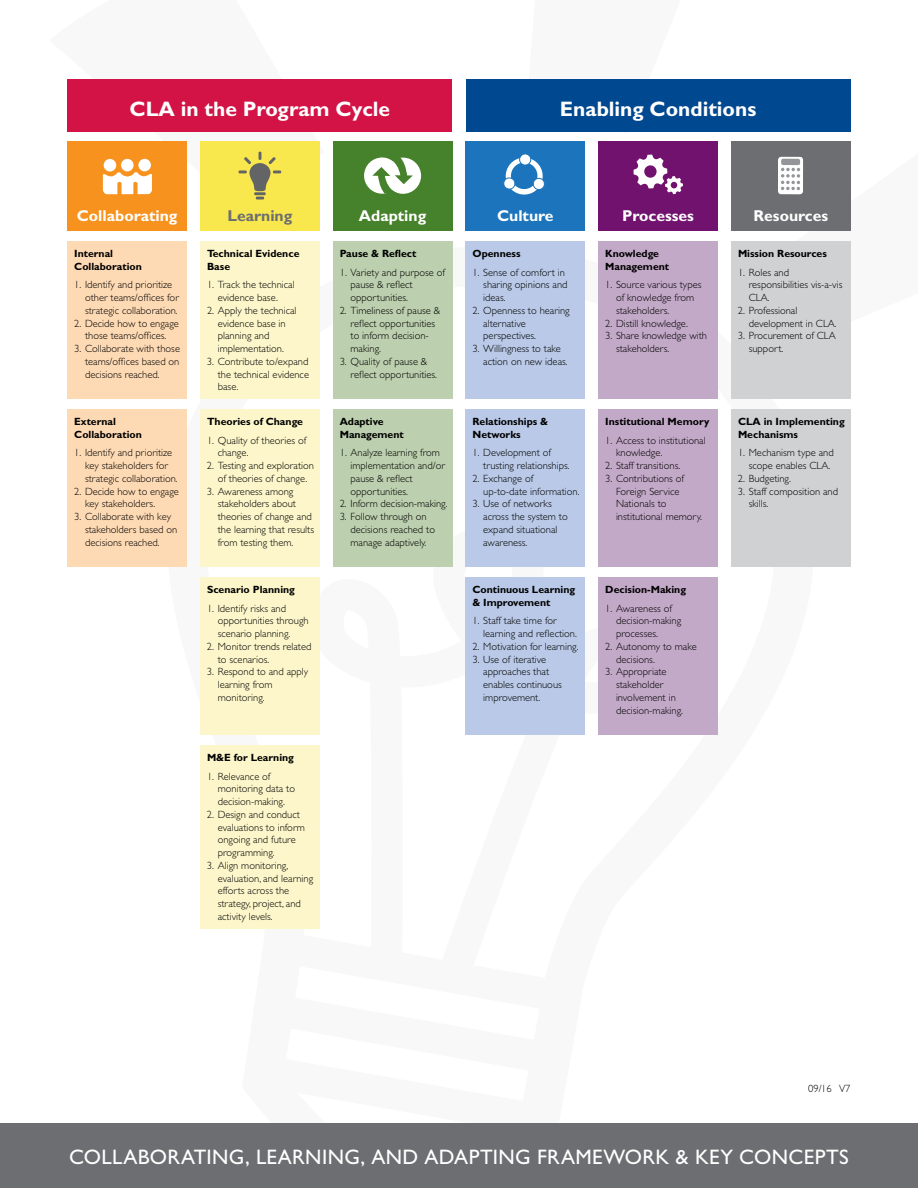
<style>
.page{position:relative;width:918px;height:1188px;background:#fff}
.page>*{position:absolute;margin:0;border:0;box-sizing:border-box;transform-origin:0 0}
.t1{font:21px "Gill Sans";letter-spacing:.015em;color:#fff}
.t2{font:700 21px "Gill Sans";color:#fff}
.t3{font:700 15.75px "Gill Sans";color:#fff}
.t4{font:700 15.75px "Gill Sans";color:#6d6e71}
.t5{font:300 10.5px/12.8px "Gill Sans";color:#000}
.t6{font:700 10.5px/12.8px "Gill Sans";color:#000}
</style>
<div class="page">
<svg style="left:67px;top:79px;width:257px;height:129px"></svg>
<svg style="left:526px;top:131px;width:187px;height:1px"></svg>
<svg style="left:253px;top:1123px;width:325px;height:1px"></svg>
<div style="left:0;top:1124px;width:918px;height:64px;background:#6d6e71"></div>
<div style="left:68px;top:79px;width:384px;height:52px;background:#d31245"></div>
<div style="left:68px;top:142px;width:119px;height:89px;background:#f7921e"></div>
<div style="left:68px;top:242px;width:119px;height:157px;background:#fedab4"></div>
<div style="left:68px;top:410px;width:119px;height:157px;background:#fedab4"></div>
<div style="left:200px;top:142px;width:120px;height:89px;background:#f8e74d"></div>
<div style="left:200px;top:242px;width:120px;height:157px;background:#fcf6ca"></div>
<div style="left:200px;top:410px;width:120px;height:157px;background:#fcf6ca"></div>
<div style="left:200px;top:578px;width:120px;height:157px;background:#fcf6ca"></div>
<div style="left:200px;top:746px;width:120px;height:183px;background:#fcf6ca"></div>
<div style="left:333px;top:142px;width:119px;height:89px;background:#46812b"></div>
<div style="left:333px;top:242px;width:119px;height:157px;background:#bccfae"></div>
<div style="left:333px;top:410px;width:119px;height:157px;background:#bccfae"></div>
<div style="left:466px;top:142px;width:119px;height:89px;background:#1c75bc"></div>
<div style="left:466px;top:242px;width:119px;height:157px;background:#b9c9e7"></div>
<div style="left:466px;top:410px;width:119px;height:157px;background:#b9c9e7"></div>
<div style="left:466px;top:578px;width:119px;height:157px;background:#b9c9e7"></div>
<div style="left:598px;top:142px;width:120px;height:89px;background:#72126f"></div>
<div style="left:598px;top:242px;width:120px;height:157px;background:#c3a9c8"></div>
<div style="left:598px;top:410px;width:120px;height:157px;background:#c3a9c8"></div>
<div style="left:598px;top:578px;width:120px;height:157px;background:#c3a9c8"></div>
<div style="left:731px;top:142px;width:119px;height:89px;background:#6d6e71"></div>
<div style="left:731px;top:242px;width:119px;height:157px;background:#cfd1d2"></div>
<div style="left:731px;top:410px;width:119px;height:157px;background:#cfd1d2"></div>
<div style="left:466px;top:79px;width:384px;height:52px;background:#004990"></div>
<div style="left:121px;top:159px;width:13px;height:12px;background:#fff;border-radius:50%"></div>
<div style="left:138px;top:159px;width:13px;height:12px;background:#fff;border-radius:50%"></div>
<div style="left:104px;top:159px;width:12px;height:13px;background:#fff;border-radius:50%"></div>
<svg style="left:103px;top:172px;width:49px;height:22px"></svg>
<div style="left:364px;top:157px;width:36px;height:37px;background:#fff;border-radius:50%"></div>
<div style="left:385px;top:157px;width:36px;height:37px;background:#fff;border-radius:50%"></div>
<svg style="left:372px;top:158px;width:41px;height:36px"></svg>
<svg style="left:503px;top:154px;width:42px;height:41px"></svg>
<svg style="left:634px;top:155px;width:49px;height:39px"></svg>
<svg style="left:778px;top:101px;width:73px;height:223px"></svg>
<svg style="left:238px;top:152px;width:43px;height:48px"></svg>
<h1 class="t2" style="left:130px;top:96px;width:262px">CLA in the Program Cycle</h1>
<h1 class="t2" style="left:560px;top:96px;width:198px">Enabling Conditions</h1>
<h2 class="t3" style="left:77px;top:206px;width:102px">Collaborating</h2>
<p class="t6" style="left:74px;top:248px;width:69px">Internal<br>Collaboration</p>
<p class="t5" style="left:85px;top:279px;width:95px;text-indent:-11px">1. Identify and prioritize other teams/offices for strategic collaboration.</p>
<p class="t5" style="left:74px;top:317px;width:106px;text-align:center">2. Decide how to engage those teams/offices.</p>
<p class="t5" style="left:85px;top:342px;width:97px;text-align:justify;text-indent:-11px">3. Collaborate with those teams/offices based on decisions reached.</p>
<p class="t6" style="left:74px;top:416px;width:69px">External<br>Collaboration</p>
<p class="t5" style="left:85px;top:447px;width:94px;text-indent:-11px">1. Identify and prioritize key stakeholders for strategic collaboration.</p>
<p class="t5" style="left:85px;top:485px;width:95px;text-indent:-11px">2. Decide how to engage key stakeholders.</p>
<p class="t5" style="left:85px;top:510px;width:94px;text-indent:-11px">3. Collaborate with key stakeholders based on decisions reached.</p>
<h2 class="t4" style="left:227px;top:206px;width:66px">Learning</h2>
<p class="t6" style="left:207px;top:248px;width:94px">Technical Evidence<br>Base</p>
<p class="t5" style="left:207px;top:279px;width:89px;text-align:center">1. Track the technical evidence base.</p>
<p class="t5" style="left:218px;top:304px;width:80px;text-indent:-11px">2. Apply the technical evidence base in planning and implementation.</p>
<p class="t5" style="left:218px;top:355px;width:93px;text-align:justify;text-indent:-11px">3. Contribute to/expand the technical evidence base.</p>
<p class="t6" style="left:207px;top:416px;width:98px">Theories of Change</p>
<p class="t5" style="left:218px;top:434px;width:90px;text-indent:-11px">1. Quality of theories of change.</p>
<p class="t5" style="left:207px;top:459px;width:109px;text-align:center">2. Testing and exploration of theories of change.</p>
<p class="t5" style="left:218px;top:485px;width:98px;text-indent:-11px">3. Awareness among stakeholders about theories of change and the learning that results from testing them.</p>
<p class="t6" style="left:207px;top:584px;width:90px">Scenario Planning</p>
<p class="t5" style="left:218px;top:602px;width:92px;text-indent:-11px">1. Identify risks and opportunities through scenario planning.</p>
<p class="t5" style="left:218px;top:640px;width:95px;text-indent:-11px">2. Monitor trends related to scenarios.</p>
<p class="t5" style="left:218px;top:666px;width:92px;text-indent:-11px">3. Respond to and apply learning from monitoring.</p>
<p class="t6" style="left:207px;top:752px;width:88px">M&amp;E for Learning</p>
<p class="t5" style="left:218px;top:770px;width:79px;text-indent:-11px">1. Relevance of monitoring data to decision-making.</p>
<p class="t5" style="left:218px;top:808px;width:89px;text-indent:-11px">2. Design and conduct evaluations to inform ongoing and future programming.</p>
<p class="t5" style="left:218px;top:859px;width:97px;text-indent:-11px">3. Align monitoring, evaluation, and learning efforts across the strategy, project, and activity levels.</p>
<h2 class="t3" style="left:359px;top:206px;width:69px">Adapting</h2>
<p class="t6" style="left:340px;top:248px;width:78px">Pause &amp; Reflect</p>
<p class="t5" style="left:351px;top:266px;width:96px;text-indent:-11px">1. Variety and purpose of pause &amp; reflect opportunities.</p>
<p class="t5" style="left:351px;top:304px;width:91px;text-indent:-11px">2. Timeliness of pause &amp; reflect opportunities to inform decision&shy;making.</p>
<p class="t5" style="left:351px;top:355px;width:88px;text-indent:-11px">3. Quality of pause &amp; reflect opportunities.</p>
<p class="t6" style="left:340px;top:416px;width:65px">Adaptive<br>Management</p>
<p class="t5" style="left:351px;top:447px;width:96px;text-indent:-11px">1. Analyze learning from implementation and/or pause &amp; reflect opportunities.</p>
<p class="t5" style="left:340px;top:498px;width:109px">2. Inform decision-making.</p>
<p class="t5" style="left:351px;top:510px;width:86px;text-indent:-11px">3. Follow through on decisions reached to manage adaptively.</p>
<h2 class="t3" style="left:497px;top:206px;width:58px">Culture</h2>
<p class="t6" style="left:472px;top:248px;width:50px">Openness</p>
<p class="t5" style="left:483px;top:266px;width:86px;text-indent:-11px">1. Sense of comfort in sharing opinions and ideas.</p>
<p class="t5" style="left:483px;top:304px;width:88px;text-indent:-11px">2. Openness to hearing alternative perspectives.</p>
<p class="t5" style="left:483px;top:342px;width:86px;text-indent:-11px">3. Willingness to take action on new ideas.</p>
<p class="t6" style="left:472px;top:416px;width:77px">Relationships &amp;<br>Networks</p>
<p class="t5" style="left:483px;top:447px;width:88px;text-indent:-11px">1. Development of trusting relationships.</p>
<p class="t5" style="left:483px;top:472px;width:98px;text-indent:-11px">2. Exchange of up-to-date information.</p>
<p class="t5" style="left:483px;top:498px;width:86px;text-indent:-11px">3. Use of networks across the system to expand situational awareness.</p>
<p class="t6" style="left:472px;top:584px;width:104px">Continuous Learning &amp; Improvement</p>
<p class="t5" style="left:483px;top:615px;width:95px;text-indent:-11px">1. Staff take time for learning and reflection.</p>
<p class="t5" style="left:472px;top:640px;width:108px">2. Motivation for learning.</p>
<p class="t5" style="left:483px;top:653px;width:80px;text-indent:-11px">3. Use of iterative approaches that enables continuous improvement.</p>
<h2 class="t3" style="left:622px;top:206px;width:73px">Processes</h2>
<p class="t6" style="left:605px;top:248px;width:65px">Knowledge<br>Management</p>
<p class="t5" style="left:616px;top:279px;width:87px;text-indent:-11px">1. Source various types of knowledge from stakeholders.</p>
<p class="t5" style="left:605px;top:317px;width:84px">2. Distill knowledge.</p>
<p class="t5" style="left:616px;top:330px;width:93px;text-indent:-11px">3. Share knowledge with stakeholders.</p>
<p class="t6" style="left:605px;top:416px;width:106px">Institutional Memory</p>
<p class="t5" style="left:616px;top:434px;width:91px;text-indent:-11px">1. Access to institutional knowledge.</p>
<p class="t5" style="left:605px;top:459px;width:77px">2. Staff transitions.</p>
<p class="t5" style="left:616px;top:472px;width:88px;text-indent:-11px">3. Contributions of<br>Foreign Service<br>Nationals to institutional memory.</p>
<p class="t6" style="left:605px;top:584px;width:82px">Decision-Making</p>
<p class="t5" style="left:616px;top:602px;width:67px;text-indent:-11px">1. Awareness of decision-making processes.</p>
<p class="t5" style="left:616px;top:640px;width:82px;text-indent:-11px">2. Autonomy to make decisions.</p>
<p class="t5" style="left:616px;top:666px;width:69px;text-indent:-11px">3. Appropriate stakeholder involvement in decision-making.</p>
<h2 class="t3" style="left:754px;top:206px;width:76px">Resources</h2>
<p class="t6" style="left:738px;top:248px;width:90px">Mission Resources</p>
<p class="t5" style="left:749px;top:266px;width:95px;text-indent:-11px">1. Roles and responsibilities vis-a-vis<br>CLA.</p>
<p class="t5" style="left:749px;top:304px;width:90px;text-indent:-11px">2. Professional development in CLA.</p>
<p class="t5" style="left:749px;top:330px;width:89px;text-indent:-11px">3. Procurement of CLA support.</p>
<p class="t6" style="left:738px;top:416px;width:108px">CLA in Implementing<br>Mechanisms</p>
<p class="t5" style="left:749px;top:447px;width:86px;text-indent:-11px">1. Mechanism type and scope enables CLA.</p>
<p class="t5" style="left:738px;top:472px;width:55px">2. Budgeting.</p>
<p class="t5" style="left:749px;top:485px;width:91px;text-indent:-11px">3. Staff composition and skills.</p>
<p class="t5" style="left:808px;top:1082px;width:44px">09/16 V7</p>
<h1 class="t1" style="left:69px;top:1144px;width:781px">COLLABORATING, LEARNING, AND ADAPTING FRAMEWORK &amp; KEY CONCEPTS</h1>
</div>
